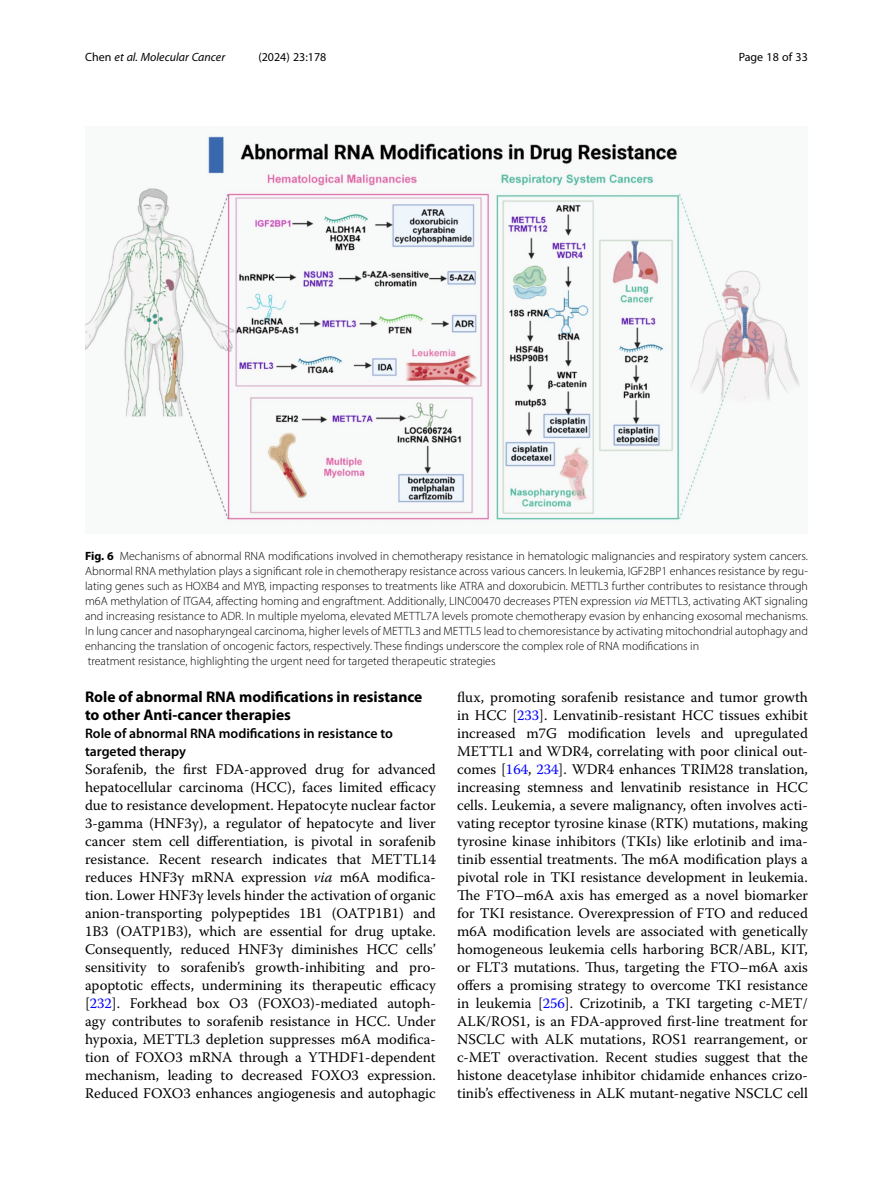
<style>
.page{position:relative;width:893px;height:1191px;background:#fff}
.page>*{position:absolute;margin:0;border:0;box-sizing:border-box;transform-origin:0 0}
.Head_1{font:700 15.45px/18px "Myriad Pro";color:#000}
.Body_Text{font:14.7px/18px "Warnock Pro";color:#000;text-align:justify}
.Head_2_After_1{font:600 13.8px/18px "Myriad Pro";color:#000}
.Figure_Caption{font:300 12px/15px "Myriad Pro";color:#000;text-align:justify}
.t1{font:italic 12px "Myriad Pro";color:#000}
.t2{font:12px "Myriad Pro";color:#000}
.s1{font-style:normal}
.s2{font-weight:700}
.s3{font-style:italic}
.s4{color:#00f}
</style>
<div class="page">
<img style="left:85px;top:133px;width:715px;height:390px">
<p class="t1" style="left:85px;top:50px;width:142px"><span class="s1">Chen</span> et al. Molecular Cancer</p>
<p class="t2" style="left:258px;top:50px;width:70px">(2024) 23:178</p>
<p class="t2" style="left:739px;top:50px;width:71px">Page 18 of 33</p>
<p class="Figure_Caption" style="left:85px;top:548px;width:724px"><span class="s2">Fig. 6</span> Mechanisms of abnormal RNA modifications involved in chemotherapy resistance in hematologic malignancies and respiratory system cancers.<br>Abnormal RNA methylation plays a significant role in chemotherapy resistance across various cancers. In leukemia, IGF2BP1 enhances resistance by regu&shy;lating genes such as HOXB4 and MYB, impacting responses to treatments like ATRA and doxorubicin. METTL3 further contributes to resistance through m6A methylation of ITGA4, affecting homing and engraftment. Additionally, LINC00470 decreases PTEN expression <span class="s3">via</span> METTL3, activating AKT signaling and increasing resistance to ADR. In multiple myeloma, elevated METTL7A levels promote chemotherapy evasion by enhancing exosomal mechanisms.<br>In lung cancer and nasopharyngeal carcinoma, higher levels of METTL3 and METTL5 lead to chemoresistance by activating mitochondrial autophagy and enhancing the translation of oncogenic factors, respectively. These findings underscore the complex role of RNA modifications in</p>
<p class="Figure_Caption" style="left:88px;top:653px;width:409px">treatment resistance, highlighting the urgent need for targeted therapeutic strategies</p>
<p class="Head_1" style="left:85px;top:687px;width:339px">Role of abnormal RNA modifications in resistance to other Anti-cancer therapies</p>
<p class="Head_2_After_1" style="left:85px;top:724px;width:309px">Role of abnormal RNA modifications in resistance to targeted therapy</p>
<p class="Body_Text" style="left:85px;top:760px;width:352px">Sorafenib, the first FDA-approved drug for advanced hepatocellular carcinoma (HCC), faces limited efficacy due to resistance development. Hepatocyte nuclear factor 3-gamma (HNF3γ), a regulator of hepatocyte and liver cancer stem cell differentiation, is pivotal in sorafenib resistance. Recent research indicates that METTL14 reduces HNF3γ mRNA expression <span class="s3">via</span> m6A modifica&shy;tion. Lower HNF3γ levels hinder the activation of organic anion-transporting polypeptides 1B1 (OATP1B1) and 1B3 (OATP1B3), which are essential for drug uptake.<br>Consequently, reduced HNF3γ diminishes HCC cells’ sensitivity to sorafenib’s growth-inhibiting and pro&shy;apoptotic effects, undermining its therapeutic efficacy [<span class="s4">232</span>]. Forkhead box O3 (FOXO3)-mediated autoph&shy;agy contributes to sorafenib resistance in HCC. Under hypoxia, METTL3 depletion suppresses m6A modifica&shy;tion of FOXO3 mRNA through a YTHDF1-dependent mechanism, leading to decreased FOXO3 expression.<br>Reduced FOXO3 enhances angiogenesis and autophagic</p>
<p class="Body_Text" style="left:457px;top:688px;width:352px">flux, promoting sorafenib resistance and tumor growth in HCC [<span class="s4">233</span>]. Lenvatinib-resistant HCC tissues exhibit increased m7G modification levels and upregulated METTL1 and WDR4, correlating with poor clinical out&shy;comes [<span class="s4">164</span>, <span class="s4">234</span>]. WDR4 enhances TRIM28 translation, increasing stemness and lenvatinib resistance in HCC cells. Leukemia, a severe malignancy, often involves acti&shy;vating receptor tyrosine kinase (RTK) mutations, making tyrosine kinase inhibitors (TKIs) like erlotinib and ima&shy;tinib essential treatments. The m6A modification plays a pivotal role in TKI resistance development in leukemia.<br>The FTO–m6A axis has emerged as a novel biomarker for TKI resistance. Overexpression of FTO and reduced m6A modification levels are associated with genetically homogeneous leukemia cells harboring BCR/ABL, KIT, or FLT3 mutations. Thus, targeting the FTO–m6A axis offers a promising strategy to overcome TKI resistance in leukemia [<span class="s4">256</span>]. Crizotinib, a TKI targeting c-MET/ ALK/ROS1, is an FDA-approved first-line treatment for NSCLC with ALK mutations, ROS1 rearrangement, or c-MET overactivation. Recent studies suggest that the histone deacetylase inhibitor chidamide enhances crizo&shy;tinib’s effectiveness in ALK mutant-negative NSCLC cell</p>
</div>
